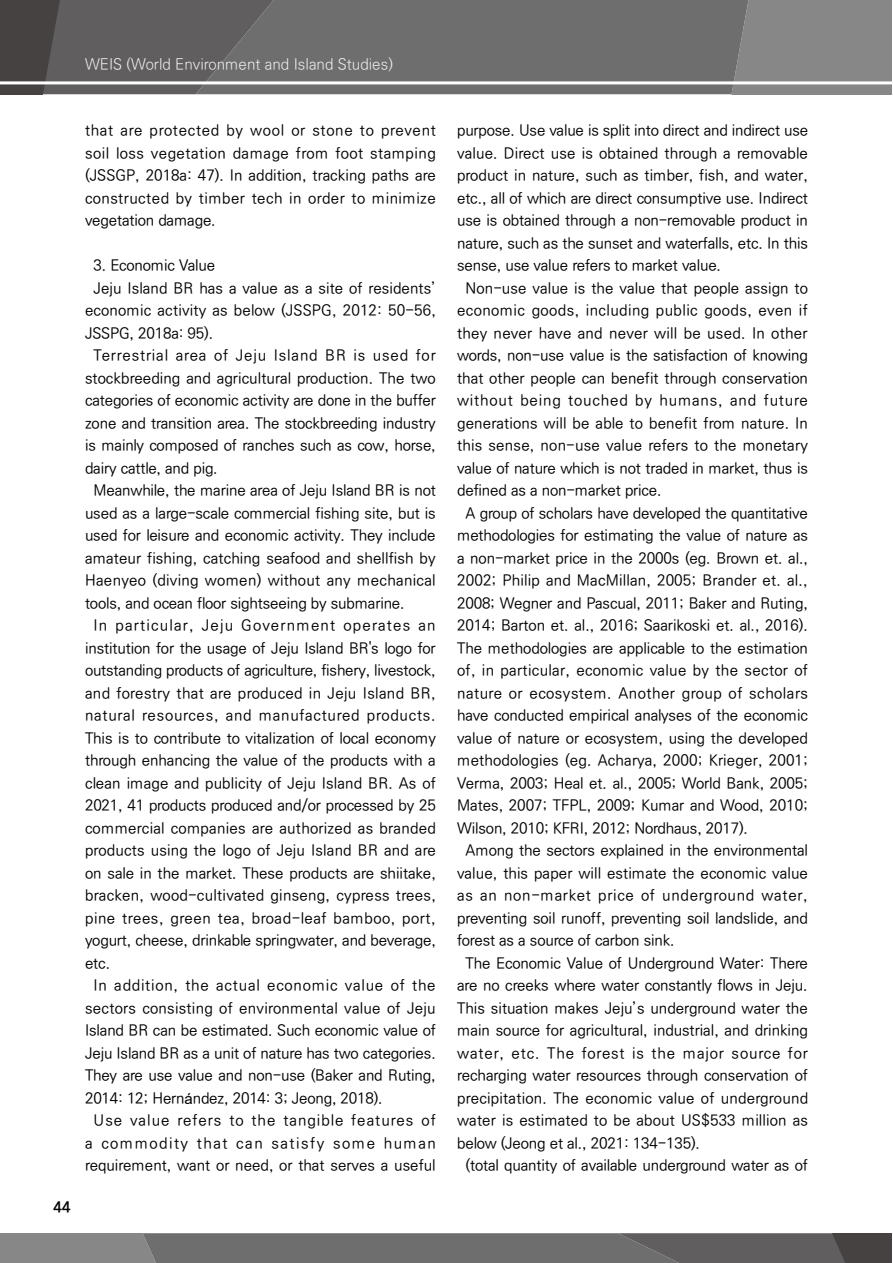
<style>
.page{position:relative;width:893px;height:1263px;background:#fff}
.page>*{position:absolute;margin:0;border:0;box-sizing:border-box;transform-origin:0 0}
.t1{font:500 15px/22.5px "Ko Pub Dotum";letter-spacing:-.005em;color:#000;text-align:justify}
.t2{font:500 15px "Ko Pub Dotum";letter-spacing:.02em;color:#000}
.t3{font:500 15px "Ko Pub Dotum";letter-spacing:.015em;color:#000}
.t4{font:500 15px "Ko Pub Dotum";letter-spacing:.055em;color:#000}
.t5{font:500 15px "Ko Pub Dotum";letter-spacing:.05em;color:#000}
.t6{font:500 15px "Ko Pub Dotum";letter-spacing:.035em;color:#000}
.t7{font:500 15px "Ko Pub Dotum";letter-spacing:.025em;color:#000}
.t8{font:500 15px "Ko Pub Dotum";letter-spacing:.03em;color:#000}
.t9{font:300 15px "Ko Pub Dotum";color:#efefef}
.t10{font:500 15px "Ko Pub Dotum";letter-spacing:.045em;color:#000}
.t11{font:500 15px "Ko Pub Dotum";letter-spacing:.08em;color:#000}
.t12{font:500 15px "Ko Pub Dotum";letter-spacing:.07em;color:#000}
.t13{font:500 15px "Ko Pub Dotum";letter-spacing:.1em;color:#000}
.t14{font:700 15px "Ko Pub Dotum";color:#000}
.s1{font-family:"Arial";font-weight:400}
</style>
<div class="page">
<div style="left:748px;top:0;width:144px;height:94px;background:#878787"></div>
<div style="left:274px;top:0;width:474px;height:94px;background:#6f6e6e"></div>
<svg style="left:0;top:0;width:274px;height:94px;background:#5d5b5b"></svg>
<hr style="left:0;top:81px;width:893px;height:3px;background:#fff">
<svg style="left:0;top:1233px;width:892px;height:30px;background:#6e6d6d"></svg>
<p class="t9" style="left:85px;top:57px;width:309px">WEIS (World Environment and Island Studies)</p>
<p class="t14" style="left:54px;top:1199px;width:18px">44</p>
<p class="t1" style="left:85px;top:120px;width:352px">that are protected by wool or stone to prevent soil loss vegetation damage from foot stamping (JSSGP, 2018a: 47). In addition, tracking paths are constructed by timber tech in order to minimize vegetation damage.</p>
<p class="t1" style="left:94px;top:255px;width:123px">3. Economic Value</p>
<p class="t1" style="left:94px;top:277px;width:344px">Jeju Island BR has a value as a site of residents’</p>
<p class="t1" style="left:85px;top:300px;width:352px">economic activity as below (JSSPG, 2012: 50-56,</p>
<p class="t1" style="left:85px;top:322px;width:130px">JSSPG, 2018a: 95).</p>
<p class="t4" style="left:94px;top:348px;width:344px">Terrestrial area of Jeju Island BR is used for</p>
<p class="t1" style="left:85px;top:367px;width:352px">stockbreeding and agricultural production. The two</p>
<p class="t1" style="left:85px;top:390px;width:352px">categories of economic activity are done in the buffer</p>
<p class="t1" style="left:85px;top:412px;width:352px">zone and transition area. The stockbreeding industry</p>
<p class="t1" style="left:85px;top:435px;width:352px">is mainly composed of ranches such as cow, horse,</p>
<p class="t1" style="left:85px;top:457px;width:134px">dairy cattle, and pig.</p>
<p class="t1" style="left:94px;top:480px;width:344px">Meanwhile, the marine area of Jeju Island BR is not</p>
<p class="t1" style="left:85px;top:502px;width:352px">used as a large-scale commercial fishing site, but is</p>
<p class="t1" style="left:85px;top:525px;width:352px">used for leisure and economic activity. They include</p>
<p class="t1" style="left:85px;top:547px;width:352px">amateur fishing, catching seafood and shellfish by</p>
<p class="t2" style="left:85px;top:573px;width:352px">Haenyeo (diving women) without any mechanical</p>
<p class="t1" style="left:85px;top:592px;width:321px">tools, and ocean floor sightseeing by submarine.</p>
<p class="t11" style="left:94px;top:618px;width:344px">In particular, Jeju Government operates an</p>
<p class="t1" style="left:85px;top:637px;width:352px">institution for the usage of Jeju Island BR's logo for</p>
<p class="t1" style="left:85px;top:660px;width:352px">outstanding products of agriculture, fishery, livestock,</p>
<p class="t2" style="left:85px;top:686px;width:352px">and forestry that are produced in Jeju Island BR,</p>
<p class="t5" style="left:85px;top:708px;width:352px">natural resources, and manufactured products.</p>
<p class="t1" style="left:85px;top:727px;width:352px">This is to contribute to vitalization of local economy</p>
<p class="t1" style="left:85px;top:750px;width:352px">through enhancing the value of the products with a</p>
<p class="t1" style="left:85px;top:772px;width:352px">clean image and publicity of Jeju Island BR. As of</p>
<p class="t1" style="left:85px;top:795px;width:352px">2021, 41 products produced and/or processed by 25</p>
<p class="t3" style="left:85px;top:821px;width:352px">commercial companies are authorized as branded</p>
<p class="t1" style="left:85px;top:840px;width:352px">products using the logo of Jeju Island BR and are</p>
<p class="t1" style="left:85px;top:862px;width:352px">on sale in the market. These products are shiitake,</p>
<p class="t3" style="left:85px;top:888px;width:352px">bracken, wood-cultivated ginseng, cypress trees,</p>
<p class="t6" style="left:85px;top:911px;width:352px">pine trees, green tea, broad-leaf bamboo, port,</p>
<p class="t1" style="left:85px;top:930px;width:352px">yogurt, cheese, drinkable springwater, and beverage,</p>
<p class="t1" style="left:85px;top:952px;width:27px">etc.</p>
<p class="t5" style="left:94px;top:978px;width:344px">In addition, the actual economic value of the</p>
<p class="t2" style="left:85px;top:1001px;width:352px">sectors consisting of environmental value of Jeju</p>
<p class="t1" style="left:85px;top:1020px;width:352px">Island BR can be estimated. Such economic value of</p>
<p class="t1" style="left:85px;top:1042px;width:352px">Jeju Island BR as a unit of nature has two categories.</p>
<p class="t1" style="left:85px;top:1065px;width:352px">They are use value and non-use (Baker and Ruting,</p>
<p class="t1" style="left:85px;top:1087px;width:299px">2014: 12; Hern<span class="s1">á</span>ndez, 2014: 3; Jeong, 2018).</p>
<p class="t12" style="left:94px;top:1113px;width:344px">Use value refers to the tangible features of</p>
<p class="t13" style="left:85px;top:1136px;width:352px">a commodity that can satisfy some human</p>
<p class="t1" style="left:85px;top:1155px;width:352px">requirement, want or need, or that serves a useful</p>
<p class="t1" style="left:457px;top:120px;width:353px">purpose. Use value is split into direct and indirect use</p>
<p class="t1" style="left:457px;top:142px;width:352px">value. Direct use is obtained through a removable</p>
<p class="t1" style="left:457px;top:165px;width:352px">product in nature, such as timber, fish, and water,</p>
<p class="t1" style="left:457px;top:187px;width:352px">etc., all of which are direct consumptive use. Indirect</p>
<p class="t1" style="left:457px;top:210px;width:352px">use is obtained through a non-removable product in</p>
<p class="t1" style="left:457px;top:232px;width:352px">nature, such as the sunset and waterfalls, etc. In this</p>
<p class="t1" style="left:457px;top:255px;width:265px">sense, use value refers to market value.</p>
<p class="t1" style="left:466px;top:277px;width:344px">Non-use value is the value that people assign to</p>
<p class="t7" style="left:457px;top:303px;width:352px">economic goods, including public goods, even if</p>
<p class="t2" style="left:457px;top:326px;width:352px">they never have and never will be used. In other</p>
<p class="t1" style="left:457px;top:345px;width:352px">words, non-use value is the satisfaction of knowing</p>
<p class="t1" style="left:457px;top:367px;width:352px">that other people can benefit through conservation</p>
<p class="t4" style="left:457px;top:393px;width:352px">without being touched by humans, and future</p>
<p class="t1" style="left:457px;top:412px;width:352px">generations will be able to benefit from nature. In</p>
<p class="t3" style="left:457px;top:438px;width:352px">this sense, non-use value refers to the monetary</p>
<p class="t1" style="left:457px;top:457px;width:352px">value of nature which is not traded in market, thus is</p>
<p class="t1" style="left:457px;top:480px;width:206px">defined as a non-market price.</p>
<p class="t1" style="left:466px;top:502px;width:344px">A group of scholars have developed the quantitative</p>
<p class="t1" style="left:457px;top:525px;width:352px">methodologies for estimating the value of nature as</p>
<p class="t1" style="left:457px;top:547px;width:352px">a non-market price in the 2000s (eg. Brown et. al.,</p>
<p class="t1" style="left:457px;top:570px;width:352px">2002; Philip and MacMillan, 2005; Brander et. al.,</p>
<p class="t1" style="left:457px;top:592px;width:352px">2008; Wegner and Pascual, 2011; Baker and Ruting,</p>
<p class="t1" style="left:457px;top:615px;width:352px">2014; Barton et. al., 2016; Saarikoski et. al., 2016).</p>
<p class="t1" style="left:457px;top:637px;width:352px">The methodologies are applicable to the estimation</p>
<p class="t2" style="left:457px;top:663px;width:352px">of, in particular, economic value by the sector of</p>
<p class="t8" style="left:457px;top:686px;width:352px">nature or ecosystem. Another group of scholars</p>
<p class="t1" style="left:457px;top:705px;width:352px">have conducted empirical analyses of the economic</p>
<p class="t1" style="left:457px;top:727px;width:352px">value of nature or ecosystem, using the developed</p>
<p class="t1" style="left:457px;top:750px;width:352px">methodologies (eg. Acharya, 2000; Krieger, 2001;</p>
<p class="t1" style="left:457px;top:772px;width:352px">Verma, 2003; Heal et. al., 2005; World Bank, 2005;</p>
<p class="t1" style="left:457px;top:795px;width:352px">Mates, 2007; TFPL, 2009; Kumar and Wood, 2010;</p>
<p class="t1" style="left:457px;top:817px;width:292px">Wilson, 2010; KFRI, 2012; Nordhaus, 2017).</p>
<p class="t1" style="left:466px;top:840px;width:344px">Among the sectors explained in the environmental</p>
<p class="t1" style="left:457px;top:862px;width:352px">value, this paper will estimate the economic value</p>
<p class="t10" style="left:457px;top:888px;width:352px">as an non-market price of underground water,</p>
<p class="t1" style="left:457px;top:907px;width:352px">preventing soil runoff, preventing soil landslide, and</p>
<p class="t1" style="left:457px;top:930px;width:219px">forest as a source of carbon sink.</p>
<p class="t1" style="left:466px;top:952px;width:344px">The Economic Value of Underground Water: There</p>
<p class="t1" style="left:457px;top:975px;width:352px">are no creeks where water constantly flows in Jeju.</p>
<p class="t1" style="left:457px;top:997px;width:352px">This situation makes Jeju’s underground water the</p>
<p class="t1" style="left:457px;top:1020px;width:352px">main source for agricultural, industrial, and drinking</p>
<p class="t4" style="left:457px;top:1046px;width:352px">water, etc. The forest is the major source for</p>
<p class="t1" style="left:457px;top:1065px;width:352px">recharging water resources through conservation of</p>
<p class="t3" style="left:457px;top:1091px;width:352px">precipitation. The economic value of underground</p>
<p class="t1" style="left:457px;top:1110px;width:352px">water is estimated to be about US$533 million as</p>
<p class="t1" style="left:457px;top:1132px;width:244px">below (Jeong et al., 2021: 134-135).</p>
<p class="t1" style="left:466px;top:1155px;width:344px">(total quantity of available underground water as of</p>
</div>
